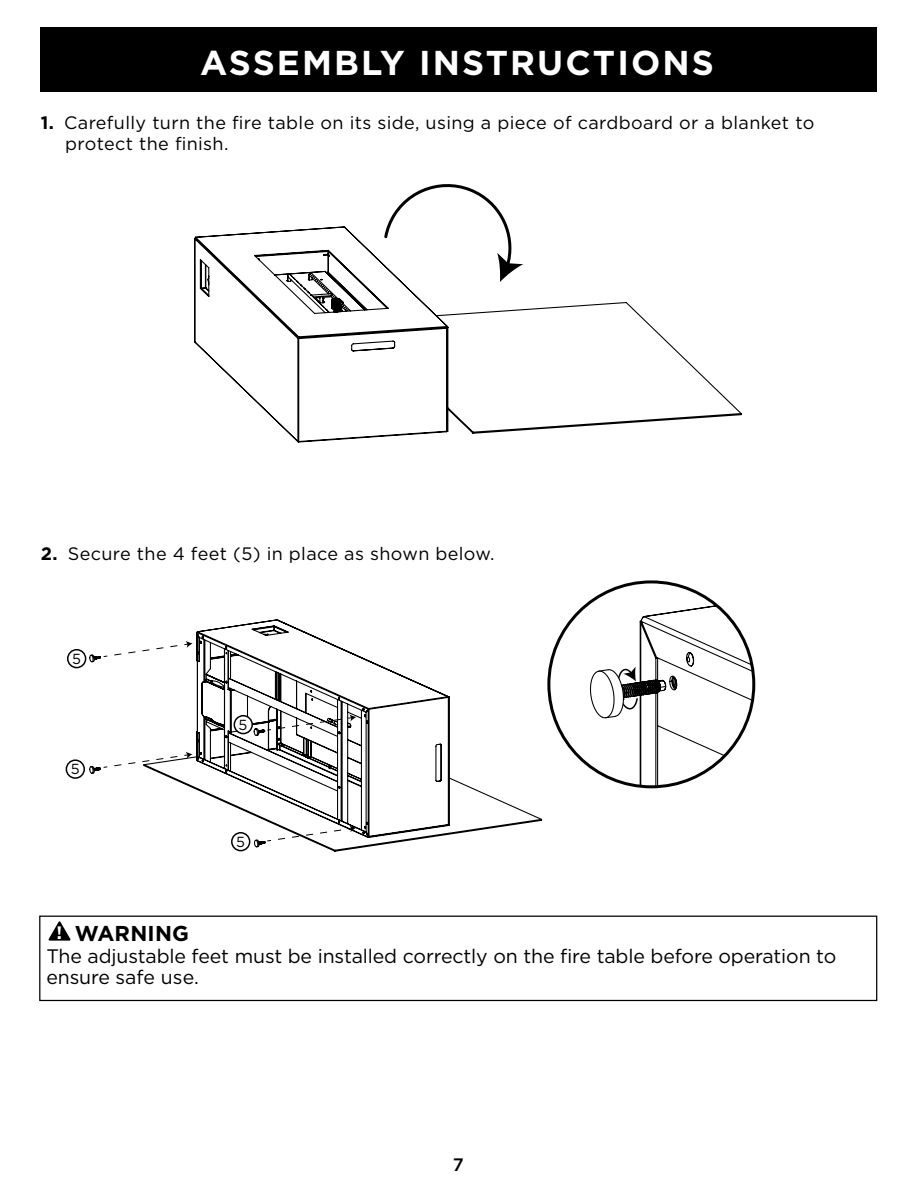
<style>
.page{position:relative;width:918px;height:1188px;background:#fff}
.page>*{position:absolute;margin:0;border:0;box-sizing:border-box;transform-origin:0 0}
.t1{font:700 34.5px "Gotham";letter-spacing:.06em;color:#fff}
.t2{font:700 21.45px "Gotham";letter-spacing:.01em;color:#000}
.t3{font:19.5px/21px "Gotham";letter-spacing:-.005em;color:#000}
.t4{font:18px/21px "Gotham";letter-spacing:.02em;color:#000}
.t5{font:500 18px "Gotham";color:#000}
.t6{font:14.55px "Gotham";color:#000}
.s1{font-weight:700}
.s2{font-size:18px;color:#fff}
</style>
<div class="page">
<div style="left:40px;top:28px;width:837px;height:64px;background:#000"></div>
<svg style="left:589px;top:584px;width:164px;height:203px"></svg>
<div style="left:39px;top:916px;width:838px;height:85px;border:1px solid #000"></div>
<svg style="left:48px;top:921px;width:23px;height:20px"></svg>
<svg style="left:194px;top:226px;width:548px;height:217px"></svg>
<svg style="left:382px;top:184px;width:141px;height:98px"></svg>
<svg style="left:89px;top:619px;width:454px;height:233px"></svg>
<div style="left:67px;top:649px;width:19px;height:19px;border:2px solid #000;border-radius:50%"></div>
<svg style="left:103px;top:641px;width:90px;height:16px"></svg>
<div style="left:234px;top:716px;width:18px;height:18px;background:#fff;border-radius:50%"></div>
<div style="left:234px;top:715px;width:19px;height:19px;border:2px solid #000;border-radius:50%"></div>
<div style="left:66px;top:759px;width:19px;height:20px;border:2px solid #000;border-radius:50%"></div>
<div style="left:231px;top:832px;width:19px;height:19px;border:2px solid #000;border-radius:50%"></div>
<svg style="left:266px;top:714px;width:90px;height:17px"></svg>
<svg style="left:103px;top:752px;width:90px;height:16px"></svg>
<svg style="left:266px;top:825px;width:90px;height:17px"></svg>
<h1 class="t1" style="left:200px;top:40px;width:515px">ASSEMBLY INSTRUCTIONS</h1>
<p class="t4" style="left:65px;top:112px;width:751px;text-indent:-24px"><span class="s1">1.</span> Carefully turn the fire table on its side, using a piece of cardboard or a blanket to protect the finish.</p>
<p class="t4" style="left:41px;top:543px;width:455px"><span class="s1">2.</span> Secure the 4 feet (5) in place as shown below.</p>
<p class="t6" style="left:72px;top:649px;width:10px">5</p>
<p class="t6" style="left:71px;top:760px;width:10px">5</p>
<p class="t6" style="left:239px;top:715px;width:10px">5</p>
<p class="t6" style="left:236px;top:832px;width:10px">5</p>
<p class="t2" style="left:56px;top:919px;width:134px"><span class="s2">!</span> WARNING</p>
<p class="t3" style="left:46px;top:946px;width:791px">The adjustable feet must be installed correctly on the fire table before operation to ensure safe use.</p>
<p class="t5" style="left:453px;top:1153px;width:12px">7</p>
</div>
